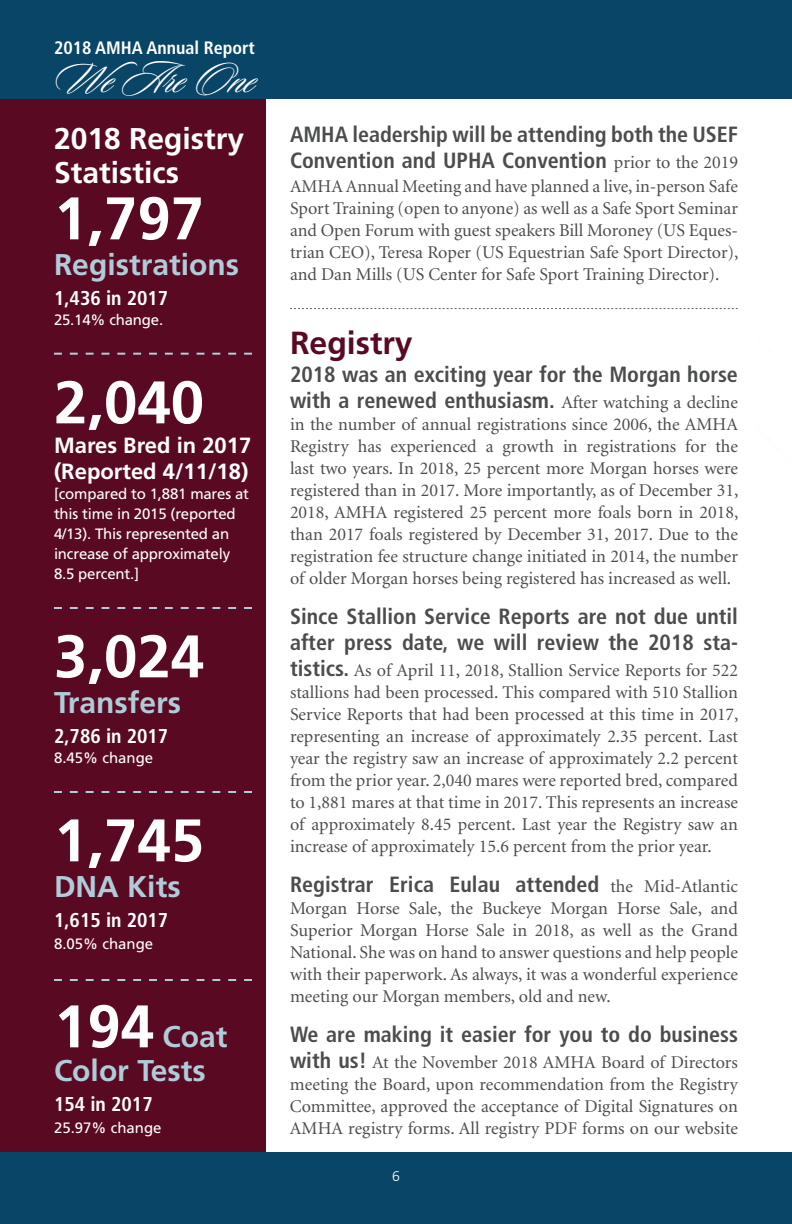
<style>
.page{position:relative;width:792px;height:1224px;background:#fff}
.page>*{position:absolute;margin:0;border:0;box-sizing:border-box;transform-origin:0 0}
.t1{font:700 60px "Frutiger";color:#fff}
.t2{font:46px "Sloop Script One";color:#fff}
.t3{font:700 32px "Frutiger";color:#5a0922}
.t4{font:700 30px/34px "Frutiger";color:#afccd8}
.t5{font:700 30px/34px "Frutiger";color:#fff}
.No_Spacing{font:700 condensed 22px/26px "Frutiger";color:#4b4c4d}
.t6{font:700 22px/26px "Frutiger";color:#fff}
.t7{font:700 condensed 20px "Frutiger";color:#fff}
.No_Spacing-2{font:18px/22px "Minion";color:#4b4c4d;text-align:justify}
.t8{font:700 condensed 18px "Frutiger";color:#fff}
.t9{font:15px/20px "Frutiger";letter-spacing:-.015em;color:#fff}
.t10{font:300 14px "Frutiger";color:#fff}
.s1{font-size:60px;color:#fff}
.s2{font-family:"Minion";font-weight:400;font-stretch:normal;font-size:18px}
.s3{font-family:"Frutiger";font-weight:700;font-stretch:condensed;font-size:22px}
</style>
<div class="page">
<div style="left:0;top:0;width:266px;height:1224px;background:#5a0922"></div>
<div style="left:0;top:0;width:792px;height:99px;background:#084566"></div>
<div style="left:0;top:1152px;width:792px;height:72px;background:#084566"></div>
<svg style="left:54px;top:607px;width:198px;height:2px"></svg>
<svg style="left:54px;top:791px;width:198px;height:2px"></svg>
<svg style="left:54px;top:353px;width:198px;height:2px"></svg>
<svg style="left:54px;top:979px;width:198px;height:2px"></svg>
<svg style="left:290px;top:308px;width:448px;height:1px"></svg>
<p class="t8" style="left:54px;top:37px;width:202px">2018 AMHA Annual Report</p>
<p class="t2" style="left:54px;top:55px;width:203px">We Are One</p>
<p class="t5" style="left:54px;top:122px;width:192px">2018 Registry<br>Statistics</p>
<p class="t1" style="left:54px;top:183px;width:152px">1,797</p>
<p class="t4" style="left:54px;top:248px;width:187px">Registrations</p>
<p class="t7" style="left:54px;top:287px;width:116px">1,436 in 2017</p>
<p class="t9" style="left:54px;top:310px;width:111px">25.14% change.</p>
<p class="t1" style="left:54px;top:367px;width:152px">2,040</p>
<p class="t6" style="left:54px;top:432px;width:199px">Mares Bred in 2017 (Reported 4/11/18)</p>
<p class="t9" style="left:54px;top:484px;width:197px">[compared to 1,881 mares at this time in 2015 (reported<br>4/13). This represented an increase of approximately<br>8.5 percent.]</p>
<p class="t1" style="left:54px;top:621px;width:152px">3,024</p>
<p class="t4" style="left:54px;top:686px;width:129px">Transfers</p>
<p class="t7" style="left:54px;top:725px;width:116px">2,786 in 2017</p>
<p class="t9" style="left:54px;top:748px;width:101px">8.45% change</p>
<p class="t1" style="left:54px;top:805px;width:152px">1,745</p>
<p class="t4" style="left:54px;top:870px;width:128px">DNA Kits</p>
<p class="t7" style="left:54px;top:909px;width:116px">1,615 in 2017</p>
<p class="t9" style="left:54px;top:934px;width:101px">8.05% change</p>
<p class="t4" style="left:54px;top:1020px;width:175px"><span class="s1">194</span> Coat<br>Color Tests</p>
<p class="t7" style="left:54px;top:1093px;width:100px">154 in 2017</p>
<p class="t9" style="left:54px;top:1118px;width:109px">25.97% change</p>
<p class="No_Spacing" style="left:290px;top:121px;width:450px">AMHA leadership will be attending both the USEF<br>Convention and UPHA Convention <span class="s2">prior to the 2019</span></p>
<p class="No_Spacing-2" style="left:290px;top:175px;width:450px">AMHA Annual Meeting and have planned a live, in-person Safe Sport Training (open to anyone) as well as a Safe Sport Seminar and Open Forum with guest speakers Bill Moroney (US Eques&shy;trian CEO), Teresa Roper (US Equestrian Safe Sport Director), and Dan Mills (US Center for Safe Sport Training Director).</p>
<p class="t3" style="left:290px;top:324px;width:124px">Registry</p>
<p class="No_Spacing" style="left:290px;top:362px;width:450px">2018 was an exciting year for the Morgan horse with a renewed enthusiasm. <span class="s2">After watching a decline</span></p>
<p class="No_Spacing-2" style="left:290px;top:414px;width:450px">in the number of annual registrations since 2006, the AMHA Registry has experienced a growth in registrations for the last two years. In 2018, 25 percent more Morgan horses were registered than in 2017. More importantly, as of December 31, 2018, AMHA registered 25 percent more foals born in 2018, than 2017 foals registered by December 31, 2017. Due to the registration fee structure change initiated in 2014, the number of older Morgan horses being registered has increased as well.</p>
<p class="No_Spacing" style="left:290px;top:604px;width:450px">Since Stallion Service Reports are not due until after press date, we will review the 2018 sta-</p>
<p class="No_Spacing-2" style="left:290px;top:660px;width:450px"><span class="s3">tistics.</span> As of April 11, 2018, Stallion Service Reports for 522 stallions had been processed. This compared with 510 Stallion Service Reports that had been processed at this time in 2017, representing an increase of approximately 2.35 percent. Last year the registry saw an increase of approximately 2.2 percent from the prior year. 2,040 mares were reported bred, compared to 1,881 mares at that time in 2017. This represents an increase of approximately 8.45 percent. Last year the Registry saw an increase of approximately 15.6 percent from the prior year.</p>
<p class="No_Spacing" style="left:290px;top:872px;width:449px">Registrar Erica Eulau attended <span class="s2">the Mid-Atlantic</span></p>
<p class="No_Spacing-2" style="left:290px;top:898px;width:449px">Morgan Horse Sale, the Buckeye Morgan Horse Sale, and Superior Morgan Horse Sale in 2018, as well as the Grand National. She was on hand to answer questions and help people with their paperwork. As always, it was a wonderful experience meeting our Morgan members, old and new.</p>
<p class="No_Spacing" style="left:290px;top:1022px;width:450px">We are making it easier for you to do business</p>
<p class="No_Spacing-2" style="left:290px;top:1052px;width:450px"><span class="s3">with us!</span> At the November 2018 AMHA Board of Directors meeting the Board, upon recommendation from the Registry Committee, approved the acceptance of Digital Signatures on AMHA registry forms. All registry PDF forms on our website</p>
<p class="t10" style="left:392px;top:1168px;width:9px">6</p>
</div>
